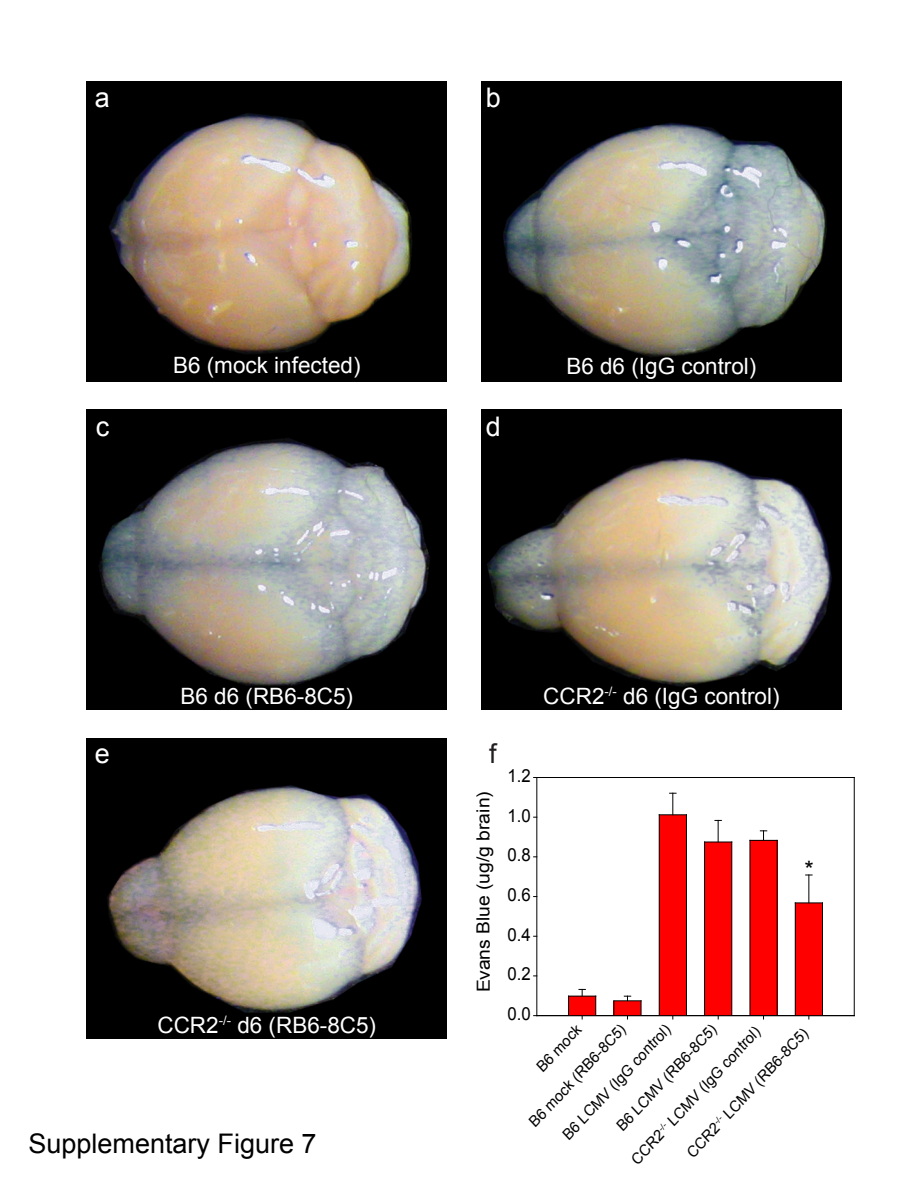
<style>
.page{position:relative;width:918px;height:1188px;background:#fff}
.page>*{position:absolute;margin:0;border:0;box-sizing:border-box;transform-origin:0 0}
.t1{font:27px "Arial";color:#000}
.t2{font:27px "Arial";color:#fff}
.t3{font:27px "Arial";color:#231f20}
.t4{font:24px "Arial";color:#000}
.t5{font:22.5px "Arial";color:#fff}
.t6{font:18px "Arial";color:#000;scale:.93 1}
.t7{font:18px "Arial";color:#000;scale:1.07 1}
.t8{font:15px "Arial";color:#000}
</style>
<div class="page">
<img style="left:87px;top:81px;width:360px;height:300px">
<img style="left:481px;top:81px;width:360px;height:300px">
<img style="left:87px;top:409px;width:360px;height:300px">
<img style="left:481px;top:410px;width:360px;height:300px">
<img style="left:87px;top:739px;width:360px;height:300px">
<div style="left:537px;top:784px;width:299px;height:232px;background:#fff;border:1px solid #fff"></div>
<hr style="left:537px;top:777px;width:317px;height:1px;background:#000">
<hr style="left:536px;top:778px;width:1px;height:238px;background:#000">
<hr style="left:854px;top:778px;width:1px;height:238px;background:#000">
<svg style="left:568px;top:989px;width:28px;height:30px"></svg>
<svg style="left:613px;top:996px;width:29px;height:23px"></svg>
<div style="left:659px;top:815px;width:27px;height:200px;background:#f00"></div>
<hr style="left:686px;top:815px;width:1px;height:200px;background:#000">
<hr style="left:659px;top:815px;width:1px;height:200px;background:#000">
<svg style="left:659px;top:793px;width:27px;height:22px"></svg>
<div style="left:705px;top:842px;width:27px;height:173px;background:#f00"></div>
<hr style="left:731px;top:842px;width:1px;height:173px;background:#000">
<hr style="left:704px;top:842px;width:1px;height:173px;background:#000">
<svg style="left:705px;top:820px;width:27px;height:23px"></svg>
<div style="left:750px;top:840px;width:27px;height:175px;background:#f00"></div>
<hr style="left:777px;top:840px;width:1px;height:175px;background:#000">
<hr style="left:749px;top:840px;width:1px;height:175px;background:#000">
<svg style="left:750px;top:830px;width:27px;height:11px"></svg>
<div style="left:795px;top:903px;width:28px;height:112px;background:#f00"></div>
<hr style="left:822px;top:903px;width:1px;height:112px;background:#000">
<hr style="left:795px;top:903px;width:1px;height:112px;background:#000">
<svg style="left:795px;top:875px;width:28px;height:28px"></svg>
<hr style="left:537px;top:1015px;width:317px;height:1px;background:#000">
<h1 class="t2" style="left:95px;top:80px;width:17px">a</h1>
<h1 class="t2" style="left:486px;top:80px;width:17px">b</h1>
<h3 class="t5" style="left:173px;top:350px;width:189px">B6 (mock infected)</h3>
<h3 class="t5" style="left:566px;top:351px;width:192px">B6 d6 (IgG control)</h3>
<h1 class="t2" style="left:96px;top:408px;width:15px">c</h1>
<h1 class="t2" style="left:486px;top:408px;width:17px">d</h1>
<h1 class="t2" style="left:95px;top:736px;width:17px">e</h1>
<h3 class="t5" style="left:181px;top:681px;width:174px">B6 d6 (RB6-8C5)</h3>
<h3 class="t5" style="left:543px;top:681px;width:238px">CCR2<sup>-/-</sup> d6 (IgG control)</h3>
<h1 class="t3" style="left:489px;top:736px;width:9px">f</h1>
<p class="t7" style="left:472px;top:992px;width:190px;rotate:-90deg">Evans B ul e (ug/g bra ni )</p>
<p class="t6" style="left:507px;top:764px;width:26px">1.2</p>
<p class="t6" style="left:507px;top:803px;width:26px">1.0</p>
<p class="t6" style="left:507px;top:843px;width:26px">0.8</p>
<p class="t6" style="left:507px;top:883px;width:26px">0.6</p>
<p class="t6" style="left:507px;top:922px;width:26px">0.4</p>
<p class="t6" style="left:507px;top:962px;width:26px">0.2</p>
<h2 class="t4" style="left:805px;top:853px;width:11px">*</h2>
<p class="t6" style="left:507px;top:1002px;width:26px">0.0</p>
<h3 class="t5" style="left:157px;top:1010px;width:220px">CCR2<sup>-/-</sup> d6 (RB6-8C5)</h3>
<p class="t8" style="left:532px;top:1063px;width:60px;rotate:-47deg">B6 mock</p>
<p class="t8" style="left:558px;top:1131px;width:152px;rotate:-47deg">B6 LCMV (IgG control)</p>
<p class="t8" style="left:524px;top:1118px;width:135px;rotate:-47deg">B6 mock (RB6-8C5)</p>
<p class="t8" style="left:612px;top:1122px;width:141px;rotate:-47deg">B6 LCMV (RB6-8C5)</p>
<p class="t8" style="left:626px;top:1155px;width:183px;rotate:-47deg">CCR2<sup>-/-</sup> LCMV (IgG control)</p>
<p class="t8" style="left:682px;top:1148px;width:172px;rotate:-47deg">CCR2<sup>-/-</sup> LCMV (RB6-8C5)</p>
<h1 class="t1" style="left:29px;top:1126px;width:290px">Supplementary Figure 7</h1>
</div>
